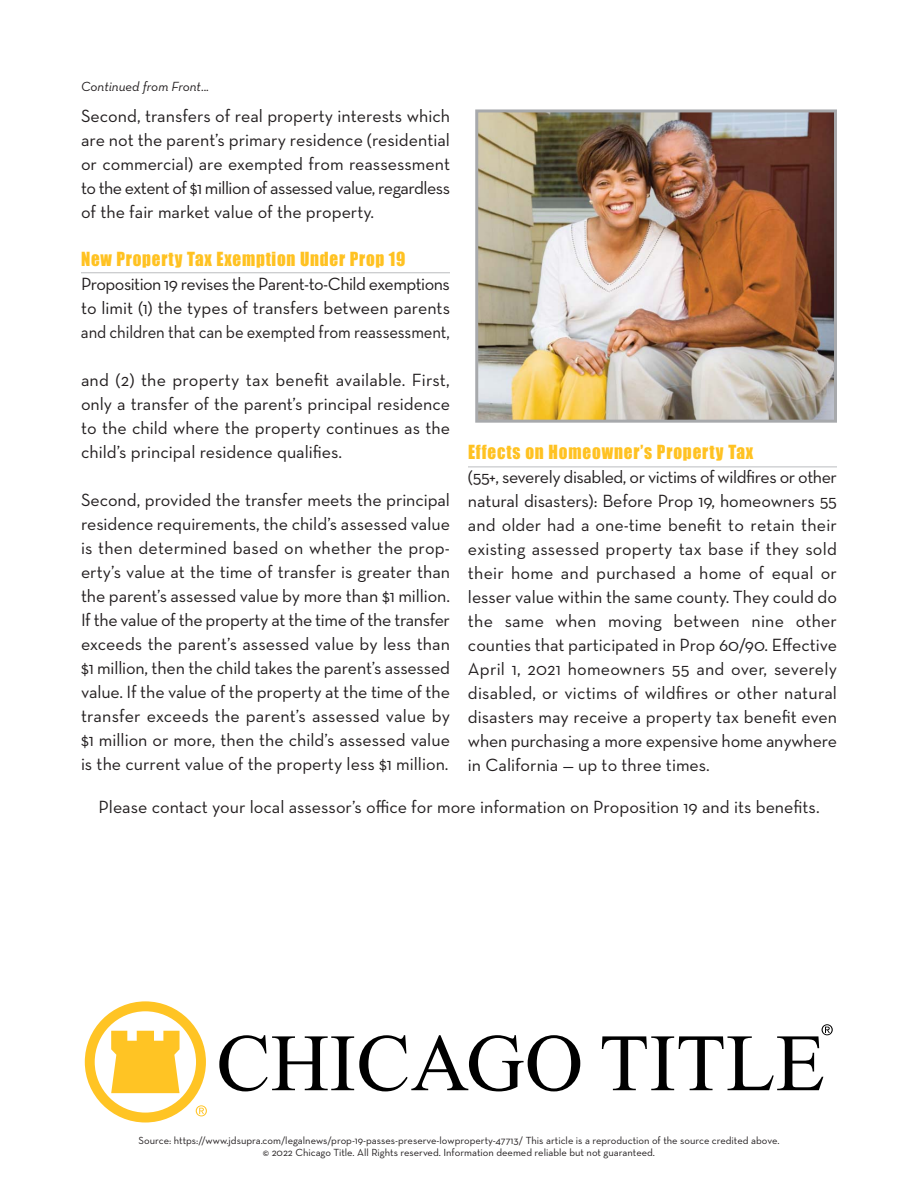
<style>
.page{position:relative;width:918px;height:1188px;background:#fff}
.page>*{position:absolute;margin:0;border:0;box-sizing:border-box;transform-origin:0 0}
.t1{font:18px/24px "Neutra Text";color:#231f20;text-align:justify}
.t2{font:18px "Impact";letter-spacing:.045em;color:#ffc222;scale:.95 1}
.t3{font:italic 13.5px "Neutra Text";color:#231f20}
.t4{font:10.5px/12.6px "Neutra Text";color:#231f20;text-align:center}
</style>
<div class="page">
<hr style="left:81px;top:272px;width:369px;height:1px;background:#bbbdc0">
<hr style="left:468px;top:467px;width:369px;height:1px;background:#bbbdc0">
<svg style="left:85px;top:1001px;width:122px;height:122px"></svg>
<svg style="left:219px;top:1035px;width:361px;height:56px"></svg>
<svg style="left:602px;top:1024px;width:231px;height:66px"></svg>
<img style="left:479px;top:113px;width:354px;height:306px">
<div style="left:475px;top:109px;width:362px;height:314px;border:3px solid #a7a9ac"></div>
<p class="t3" style="left:81px;top:78px;width:130px">Continued from Front...</p>
<p class="t1" style="left:81px;top:106px;width:371px">Second, transfers of real property interests which are not the parent’s primary residence (residential or commercial) are exempted from reassessment to the extent of $1 million of assessed value, regardless of the fair market value of the property.</p>
<p class="t2" style="left:81px;top:252px;width:343px">New Property Tax Exemption Under Prop 19</p>
<p class="t1" style="left:81px;top:274px;width:371px">Proposition 19 revises the Parent-to-Child exemptions to limit (1) the types of transfers between parents and children that can be exempted from reassessment,</p>
<p class="t1" style="left:81px;top:370px;width:371px">and (2) the property tax benefit available. First, only a transfer of the parent’s principal residence to the child where the property continues as the child’s principal residence qualifies.</p>
<p class="t1" style="left:81px;top:490px;width:371px">Second, provided the transfer meets the principal residence requirements, the child’s assessed value is then determined based on whether the prop&shy;erty’s value at the time of transfer is greater than the parent’s assessed value by more than $1 million.<br>If the value of the property at the time of the transfer exceeds the parent’s assessed value by less than $1 million, then the child takes the parent’s assessed value. If the value of the property at the time of the transfer exceeds the parent’s assessed value by $1 million or more, then the child’s assessed value is the current value of the property less $1 million.</p>
<p class="t2" style="left:468px;top:445px;width:302px">Effects on Homeowner’s Property Tax</p>
<p class="t1" style="left:468px;top:467px;width:371px">(55+, severely disabled, or victims of wildfires or other natural disasters): Before Prop 19, homeowners 55 and older had a one-time benefit to retain their existing assessed property tax base if they sold their home and purchased a home of equal or lesser value within the same county. They could do the same when moving between nine other counties that participated in Prop 60/90. Effective April 1, 2021 homeowners 55 and over, severely disabled, or victims of wildfires or other natural disasters may receive a property tax benefit even when purchasing a more expensive home anywhere in California — up to three times.</p>
<p class="t1" style="left:98px;top:796px;width:723px">Please contact your local assessor’s office for more information on Proposition 19 and its benefits.</p>
<p class="t4" style="left:139px;top:1135px;width:642px">Source: https://www.jdsupra.com/legalnews/prop-19-passes-preserve-lowproperty-47713/ This article is a reproduction of the source credited above. © 2022 Chicago Title. All Rights reserved. Information deemed reliable but not guaranteed.</p>
</div>
